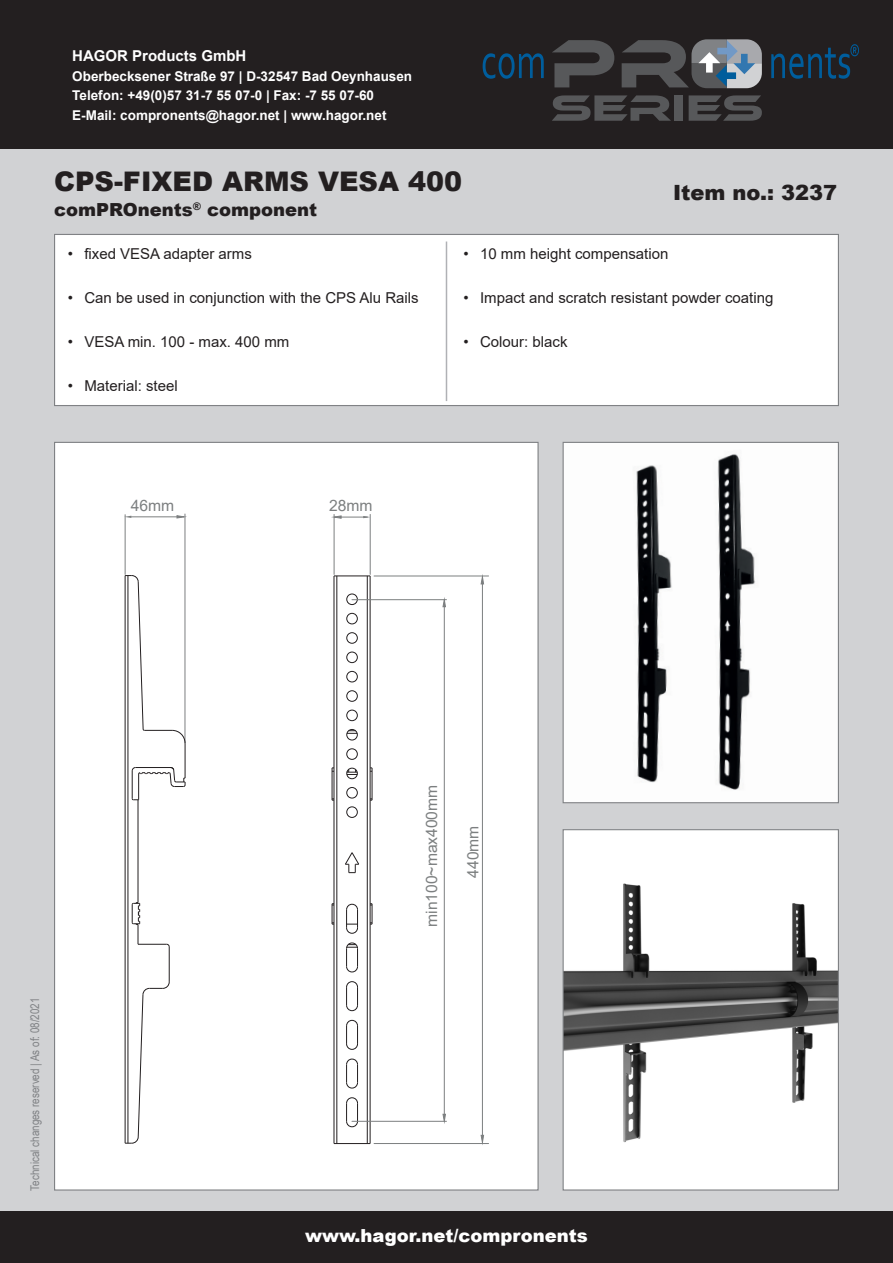
<style>
.page{position:relative;width:893px;height:1263px;background:#d1d2d4}
.page>*{position:absolute;margin:0;border:0;box-sizing:border-box;transform-origin:0 0}
.t1{font:900 27px "Arial";color:#231f20}
.t2{font:900 21px "Arial";color:#231f20}
.t3{font:900 18px "Arial";color:#fff}
.t4{font:900 18px "Arial";color:#231f20}
.t5{font:15.6px "Arial";color:#7c7f80}
.t6{font:15px "Arial";color:#231f20}
.t7{font:700 15px "Arial";color:#fff}
.t8{font:700 13.5px/19.5px "Arial";color:#fff}
.t9{font:12px "Arial Narrow";color:#808285}
</style>
<div class="page">
<div style="left:0;top:1212px;width:893px;height:51px;background:#231f20"></div>
<div style="left:0;top:0;width:893px;height:149px;background:#231f20"></div>
<svg style="left:483px;top:53px;width:61px;height:26px"></svg>
<svg style="left:552px;top:40px;width:62px;height:47px"></svg>
<svg style="left:771px;top:44px;width:88px;height:35px"></svg>
<svg style="left:552px;top:95px;width:119px;height:26px"></svg>
<div style="left:674px;top:95px;width:9px;height:26px;background:#57585a"></div>
<svg style="left:689px;top:95px;width:73px;height:26px"></svg>
<svg style="left:622px;top:39px;width:140px;height:49px"></svg>
<div style="left:55px;top:234px;width:783px;height:172px;background:#fff"></div>
<div style="left:54px;top:234px;width:785px;height:172px;border:1px solid #808285"></div>
<div style="left:563px;top:830px;width:275px;height:360px;background:#fff"></div>
<img style="left:565px;top:883px;width:272px;height:260px">
<div style="left:563px;top:829px;width:276px;height:361px;border:1px solid #808285"></div>
<img style="left:565px;top:444px;width:272px;height:357px">
<div style="left:563px;top:442px;width:276px;height:361px;border:1px solid #808285"></div>
<div style="left:55px;top:442px;width:483px;height:748px;background:#fff"></div>
<hr style="left:185px;top:514px;width:1px;height:229px;background:#7c7f80">
<hr style="left:125px;top:515px;width:1px;height:59px;background:#7c7f80">
<hr style="left:131px;top:516px;width:51px;height:1px;background:#7c7f80">
<svg style="left:176px;top:515px;width:11px;height:4px"></svg>
<svg style="left:124px;top:516px;width:7px;height:2px"></svg>
<hr style="left:125px;top:575px;width:1px;height:568px;background:#231f20">
<hr style="left:128px;top:575px;width:1px;height:568px;background:#231f20">
<hr style="left:138px;top:800px;width:1px;height:102px;background:#231f20">
<hr style="left:169px;top:947px;width:1px;height:35px;background:#231f20">
<hr style="left:185px;top:743px;width:1px;height:35px;background:#231f20">
<svg style="left:125px;top:981px;width:45px;height:163px"></svg>
<svg style="left:131px;top:902px;width:39px;height:46px"></svg>
<svg style="left:125px;top:575px;width:61px;height:169px"></svg>
<svg style="left:131px;top:767px;width:55px;height:34px"></svg>
<hr style="left:334px;top:1143px;width:36px;height:1px;background:#231f20">
<hr style="left:332px;top:768px;width:1px;height:32px;background:#231f20">
<svg style="left:332px;top:903px;width:2px;height:22px"></svg>
<hr style="left:334px;top:576px;width:1px;height:567px;background:#231f20">
<hr style="left:336px;top:576px;width:1px;height:567px;background:#231f20">
<hr style="left:367px;top:576px;width:1px;height:567px;background:#231f20">
<hr style="left:370px;top:576px;width:1px;height:567px;background:#231f20">
<svg style="left:370px;top:903px;width:3px;height:22px"></svg>
<hr style="left:372px;top:768px;width:1px;height:32px;background:#231f20">
<svg style="left:345px;top:852px;width:14px;height:21px"></svg>
<svg style="left:347px;top:769px;width:10px;height:6px"></svg>
<svg style="left:348px;top:730px;width:9px;height:4px"></svg>
<hr style="left:334px;top:575px;width:36px;height:1px;background:#231f20">
<svg style="left:346px;top:1097px;width:12px;height:30px"></svg>
<svg style="left:346px;top:1058px;width:12px;height:31px"></svg>
<svg style="left:346px;top:1019px;width:12px;height:31px"></svg>
<svg style="left:346px;top:981px;width:12px;height:30px"></svg>
<svg style="left:346px;top:942px;width:12px;height:31px"></svg>
<svg style="left:346px;top:903px;width:12px;height:31px"></svg>
<div style="left:346px;top:593px;width:12px;height:12px;border:1px solid #231f20;border-radius:50%"></div>
<div style="left:346px;top:613px;width:12px;height:11px;border:1px solid #231f20;border-radius:50%"></div>
<div style="left:346px;top:632px;width:12px;height:12px;border:1px solid #231f20;border-radius:50%"></div>
<div style="left:346px;top:652px;width:12px;height:11px;border:1px solid #231f20;border-radius:50%"></div>
<div style="left:346px;top:671px;width:12px;height:11px;border:1px solid #231f20;border-radius:50%"></div>
<div style="left:346px;top:690px;width:12px;height:12px;border:1px solid #231f20;border-radius:50%"></div>
<div style="left:346px;top:710px;width:12px;height:11px;border:1px solid #231f20;border-radius:50%"></div>
<div style="left:346px;top:729px;width:12px;height:11px;border:1px solid #231f20;border-radius:50%"></div>
<div style="left:346px;top:748px;width:12px;height:12px;border:1px solid #231f20;border-radius:50%"></div>
<div style="left:346px;top:768px;width:12px;height:11px;border:1px solid #231f20;border-radius:50%"></div>
<div style="left:346px;top:787px;width:12px;height:11px;border:1px solid #231f20;border-radius:50%"></div>
<div style="left:346px;top:806px;width:12px;height:12px;border:1px solid #231f20;border-radius:50%"></div>
<hr style="left:334px;top:514px;width:1px;height:60px;background:#7c7f80">
<svg style="left:331px;top:515px;width:39px;height:4px"></svg>
<hr style="left:370px;top:514px;width:1px;height:60px;background:#7c7f80">
<hr style="left:352px;top:599px;width:94px;height:1px;background:#7c7f80">
<hr style="left:444px;top:606px;width:1px;height:509px;background:#7c7f80">
<svg style="left:442px;top:597px;width:4px;height:11px"></svg>
<hr style="left:374px;top:576px;width:115px;height:1px;background:#7c7f80">
<hr style="left:482px;top:581px;width:1px;height:554px;background:#7c7f80">
<svg style="left:480px;top:574px;width:5px;height:11px"></svg>
<svg style="left:480px;top:1134px;width:4px;height:11px"></svg>
<hr style="left:352px;top:1121px;width:94px;height:1px;background:#7c7f80">
<svg style="left:442px;top:1113px;width:4px;height:11px"></svg>
<hr style="left:374px;top:1143px;width:115px;height:1px;background:#7c7f80">
<hr style="left:446px;top:241px;width:1px;height:160px;background:#b0b1b5">
<p class="t7" style="left:72px;top:45px;width:176px">HAGOR Products GmbH</p>
<p class="t8" style="left:72px;top:66px;width:341px">Oberbecksener Straße 97 | D-32547 Bad Oeynhausen<br>Telefon: +49(0)57 31-7 55 07-0 | Fax: -7 55 07-60<br>E-Mail: compronents@hagor.net | www.hagor.net</p>
<h1 class="t1" style="left:54px;top:162px;width:409px">CPS-FIXED ARMS VESA 400</h1>
<p class="t4" style="left:54px;top:197px;width:265px">comPROnents<sup>®</sup> component</p>
<h2 class="t2" style="left:673px;top:177px;width:166px">Item no.: 3237</h2>
<p class="t6" style="left:68px;top:243px;width:186px">• fixed VESA adapter arms</p>
<p class="t6" style="left:68px;top:287px;width:352px">• Can be used in conjunction with the CPS Alu Rails</p>
<p class="t6" style="left:68px;top:331px;width:223px">• VESA min. 100 - max. 400 mm</p>
<p class="t6" style="left:68px;top:375px;width:111px">• Material: steel</p>
<p class="t5" style="left:131px;top:494px;width:45px">46mm</p>
<p class="t5" style="left:329px;top:494px;width:45px">28mm</p>
<p class="t6" style="left:463px;top:243px;width:206px">• 10 mm height compensation</p>
<p class="t6" style="left:463px;top:287px;width:311px">• Impact and scratch resistant powder coating</p>
<p class="t6" style="left:463px;top:331px;width:106px">• Colour: black</p>
<p class="t9" style="left:26px;top:1190px;width:194px;rotate:-90deg">Technical changes reserved | As of: 08/2021</p>
<p class="t5" style="left:421px;top:927px;width:144px;rotate:-90deg">min100~max400mm</p>
<p class="t5" style="left:462px;top:878px;width:54px;rotate:-90deg">440mm</p>
<p class="t3" style="left:305px;top:1222px;width:284px">www.hagor.net/compronents</p>
</div>
